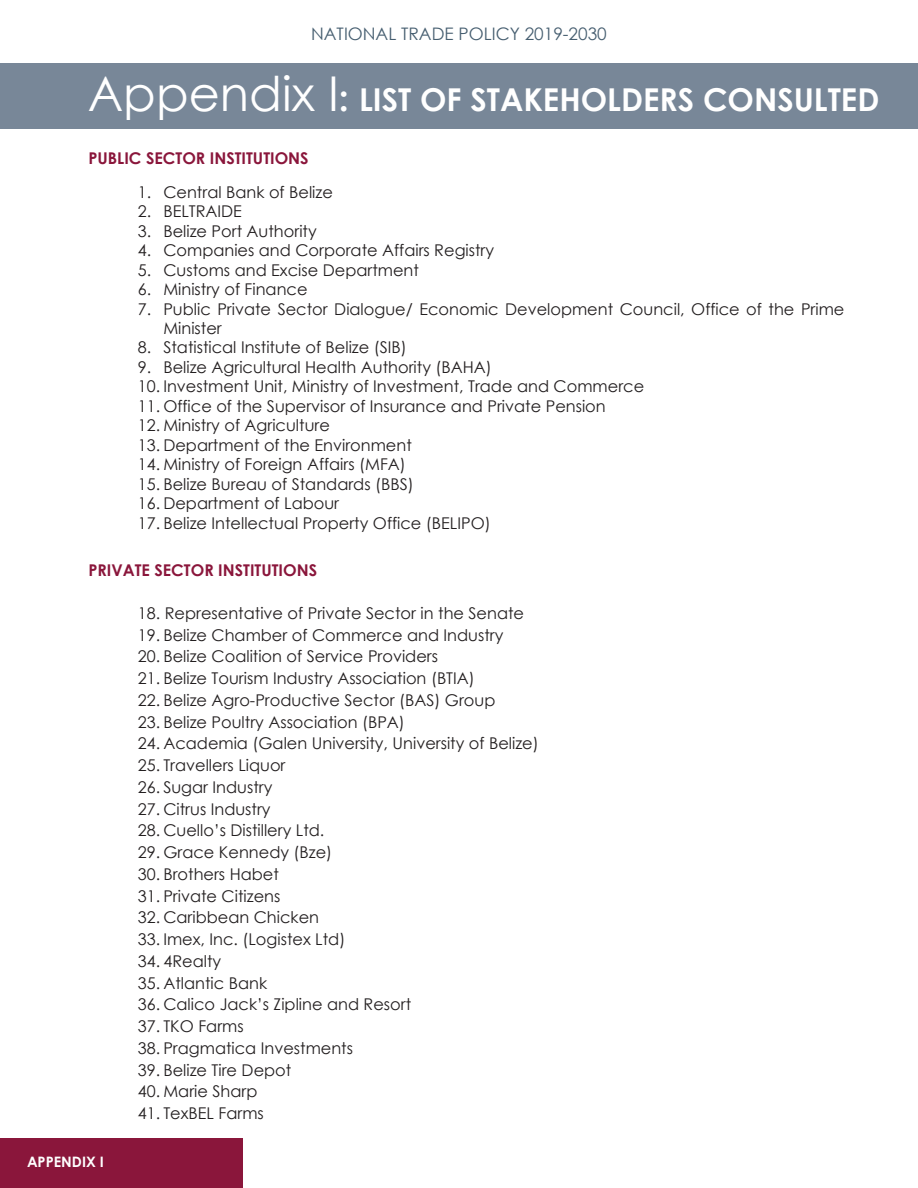
<style>
.page{position:relative;width:918px;height:1188px;background:#fff}
.page>*{position:absolute;margin:0;border:0;box-sizing:border-box;transform-origin:0 0}
.t1{font:700 31.5px "Century Gothic";color:#fff}
.t2{font:17.25px "Century Gothic";color:#465e70}
.t3{font:16.2px/18.8px "Century Gothic";color:#231f20}
.t4{font:700 16.2px "Century Gothic";color:#8a163b}
.t5{font:700 14.4px "Century Gothic";color:#fff}
.s1{font-weight:400;font-size:48px}
.s2{font-size:36px}
</style>
<div class="page">
<div style="left:0;top:63px;width:918px;height:66px;background:#788798"></div>
<div style="left:0;top:1138px;width:243px;height:50px;background:#8a163b"></div>
<p class="t2" style="left:311px;top:22px;width:297px">NATIONAL TRADE POLICY 2019-2030</p>
<h1 class="t1" style="left:88px;top:75px;width:793px"><span class="s1">Appendix I</span><span class="s2">:</span> LIST OF STAKEHOLDERS CONSULTED</h1>
<p class="t4" style="left:88px;top:146px;width:222px">PUBLIC SECTOR INSTITUTIONS</p>
<p class="t3" style="left:138px;top:182px;width:197px">1. Central Bank of Belize</p>
<p class="t3" style="left:138px;top:202px;width:106px">2. BELTRAIDE</p>
<p class="t3" style="left:138px;top:221px;width:180px">3. Belize Port Authority</p>
<p class="t3" style="left:138px;top:241px;width:358px">4. Companies and Corporate Affairs Registry</p>
<p class="t3" style="left:138px;top:260px;width:283px">5. Customs and Excise Department</p>
<p class="t3" style="left:138px;top:280px;width:171px">6. Ministry of Finance</p>
<p class="t3" style="left:163px;top:299px;width:683px;text-indent:-25px">7. Public Private Sector Dialogue/ Economic Development Council, Office of the Prime<br>Minister</p>
<p class="t3" style="left:138px;top:338px;width:270px">8. Statistical Institute of Belize (SIB)</p>
<p class="t3" style="left:138px;top:357px;width:355px">9. Belize Agricultural Health Authority (BAHA)</p>
<p class="t3" style="left:138px;top:377px;width:508px">10. Investment Unit, Ministry of Investment, Trade and Commerce</p>
<p class="t3" style="left:138px;top:396px;width:469px">11. Office of the Supervisor of Insurance and Private Pension</p>
<p class="t3" style="left:138px;top:416px;width:194px">12. Ministry of Agriculture</p>
<p class="t3" style="left:138px;top:435px;width:275px">13. Department of the Environment</p>
<p class="t3" style="left:138px;top:455px;width:269px">14. Ministry of Foreign Affairs (MFA)</p>
<p class="t3" style="left:138px;top:474px;width:277px">15. Belize Bureau of Standards (BBS)</p>
<p class="t3" style="left:138px;top:494px;width:203px">16. Department of Labour</p>
<p class="t3" style="left:138px;top:513px;width:354px">17. Belize Intellectual Property Office (BELIPO)</p>
<p class="t4" style="left:88px;top:558px;width:230px">PRIVATE SECTOR INSTITUTIONS</p>
<p class="t3" style="left:138px;top:603px;width:388px">18. Representative of Private Sector in the Senate</p>
<p class="t3" style="left:138px;top:625px;width:367px">19. Belize Chamber of Commerce and Industry</p>
<p class="t3" style="left:138px;top:647px;width:302px">20. Belize Coalition of Service Providers</p>
<p class="t3" style="left:138px;top:669px;width:338px">21. Belize Tourism Industry Association (BTIA)</p>
<p class="t3" style="left:138px;top:690px;width:359px">22. Belize Agro-Productive Sector (BAS) Group</p>
<p class="t3" style="left:138px;top:712px;width:269px">23. Belize Poultry Association (BPA)</p>
<p class="t3" style="left:138px;top:734px;width:402px">24. Academia (Galen University, University of Belize)</p>
<p class="t3" style="left:138px;top:756px;width:149px">25. Travellers Liquor</p>
<p class="t3" style="left:138px;top:777px;width:136px">26. Sugar Industry</p>
<p class="t3" style="left:138px;top:799px;width:134px">27. Citrus Industry</p>
<p class="t3" style="left:138px;top:821px;width:188px">28. Cuello’s Distillery Ltd.</p>
<p class="t3" style="left:138px;top:843px;width:196px">29. Grace Kennedy (Bze)</p>
<p class="t3" style="left:138px;top:864px;width:143px">30. Brothers Habet</p>
<p class="t3" style="left:138px;top:886px;width:144px">31. Private Citizens</p>
<p class="t3" style="left:138px;top:908px;width:183px">32. Caribbean Chicken</p>
<p class="t3" style="left:138px;top:930px;width:209px">33. Imex, Inc. (Logistex Ltd)</p>
<p class="t3" style="left:138px;top:951px;width:85px">34. 4Realty</p>
<p class="t3" style="left:138px;top:973px;width:131px">35. Atlantic Bank</p>
<p class="t3" style="left:138px;top:995px;width:275px">36. Calico Jack’s Zipline and Resort</p>
<p class="t3" style="left:138px;top:1017px;width:107px">37. TKO Farms</p>
<p class="t3" style="left:138px;top:1038px;width:217px">38. Pragmatica Investments</p>
<p class="t3" style="left:138px;top:1060px;width:155px">39. Belize Tire Depot</p>
<p class="t3" style="left:138px;top:1082px;width:121px">40. Marie Sharp</p>
<p class="t3" style="left:138px;top:1104px;width:127px">41. TexBEL Farms</p>
<p class="t5" style="left:27px;top:1151px;width:78px">APPENDIX I</p>
</div>
